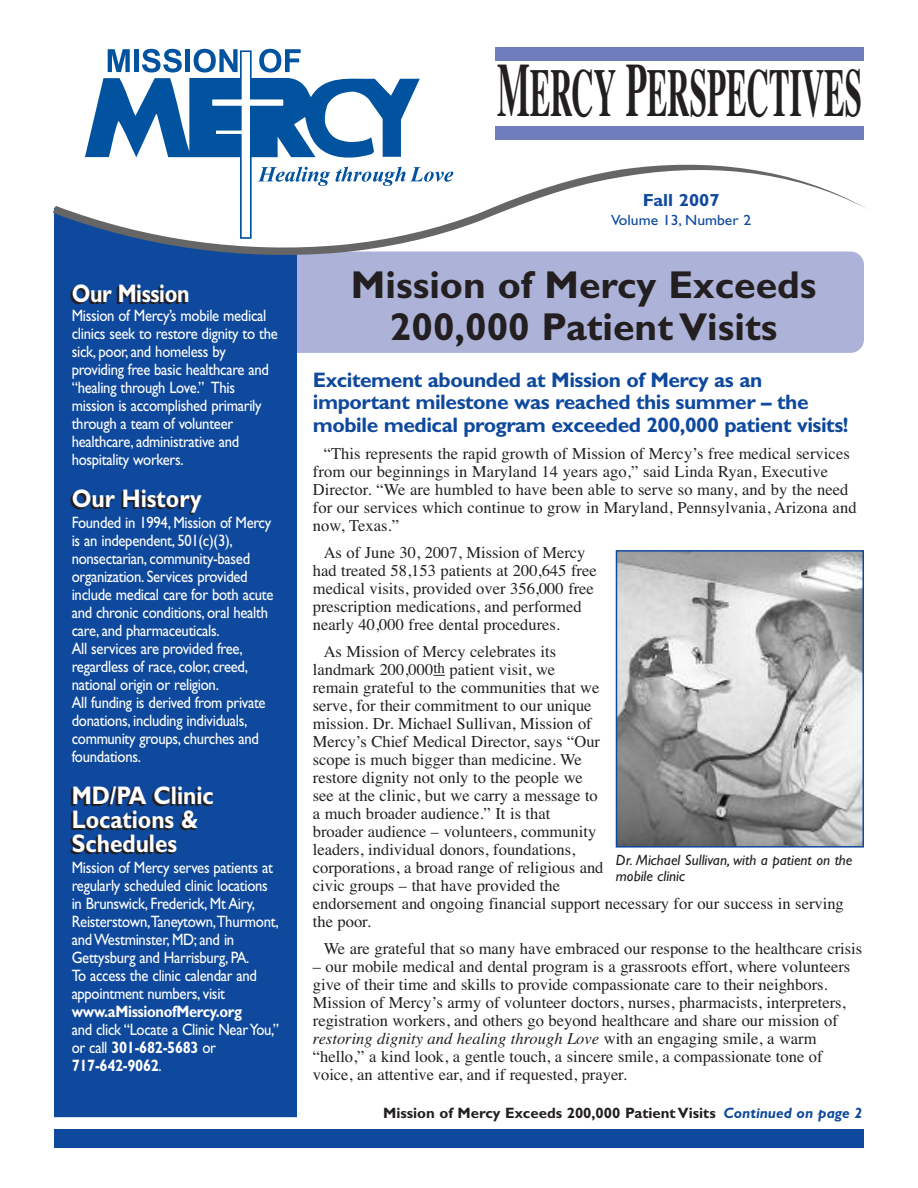
<style>
.page{position:relative;width:918px;height:1188px;background:#fff}
.page>*{position:absolute;margin:0;border:0;box-sizing:border-box;transform-origin:0 0}
.t1{font:700 67.95px "Times";color:#231f20;scale:.46 1}
.t2{font:700 39px/42px "Gill Sans";color:#231f20;text-align:center}
.t3{font:700 25.5px/24px "Gill Sans";color:#fff;scale:.89 1}
.t4{font:700 25.5px "Gill Sans";color:#fff;scale:.84 1}
.t5{font:700 21px/22.5px "Gill Sans";letter-spacing:-.02em;color:#0f499d}
.t6{font:700 17.55px "Gill Sans";color:#0f499d;scale:1.05 1}
.t7{font:16.5px/18px "Times";color:#231f20}
.t8{font:16.5px/18px "Gill Sans";letter-spacing:-.02em;color:#fff;scale:.89 1}
.t9{font:700 16.5px "Gill Sans";letter-spacing:-.02em;color:#fff;scale:.89 1}
.t10{font:700 15px "Gill Sans";color:#231f20}
.t11{font:italic 15px/16.5px "Gill Sans";color:#231f20}
.t12{font:14.85px "Gill Sans";color:#0f499d;scale:1.05 1}
.s1{font-weight:700}
.s2{font-size:76.05px}
.s3{font-size:15px}
.s4{font-style:italic}
.s5{font-style:italic;color:#0f499d}
</style>
<div class="page">
<div style="left:281px;top:252px;width:583px;height:101px;background:#adb3d8;border-radius:14px"></div>
<div style="left:54px;top:261px;width:243px;height:856px;background:#0f499d"></div>
<svg style="left:85px;top:49px;width:335px;height:109px"></svg>
<svg style="left:53px;top:158px;width:814px;height:103px"></svg>
<div style="left:54px;top:1129px;width:810px;height:19px;background:#0f499d"></div>
<div style="left:496px;top:126px;width:368px;height:13px;background:#6f7dbc"></div>
<div style="left:496px;top:47px;width:368px;height:14px;background:#6f7dbc"></div>
<img style="left:619px;top:553px;width:242px;height:292px">
<div style="left:616px;top:550px;width:248px;height:298px;border:2px solid #0f499d"></div>
<svg style="left:433px;top:675px;width:12px;height:1px"></svg>
<h3 class="t4" style="left:72px;top:284px;width:142px">Our Mission</h3>
<p class="t8" style="left:72px;top:308px;width:233px">Mission of Mercy’s mobile medical clinics seek to restore dignity to the sick, poor, and homeless by providing free basic healthcare and “healing through Love.” This mission is accomplished primarily through a team of volunteer healthcare, administrative and hospitality workers.</p>
<h3 class="t3" style="left:72px;top:489px;width:148px">Our History</h3>
<p class="t8" style="left:72px;top:515px;width:228px">Founded in 1994, Mission of Mercy is an independent, 501(c)(3), nonsectarian, community-based organization. Services provided include medical care for both acute and chronic conditions, oral health care, and pharmaceuticals.<br>All services are provided free, regardless of race, color, creed, national origin or religion.<br>All funding is derived from private donations, including individuals, community groups, churches and foundations.</p>
<h3 class="t3" style="left:72px;top:786px;width:161px">MD/PA Clinic<br>Locations &amp;<br>Schedules</h3>
<p class="t8" style="left:72px;top:860px;width:234px">Mission of Mercy serves patients at regularly scheduled clinic locations in Brunswick, Frederick, Mt Airy, Reisterstown,Taneytown,Thurmont, and Westminster, MD; and in Gettysburg and Harrisburg, PA.<br>To access the clinic calendar and appointment numbers, visit</p>
<p class="t9" style="left:72px;top:1006px;width:193px">www.aMissionofMercy.org</p>
<p class="t8" style="left:72px;top:1022px;width:234px">and click “Locate a Clinic NearYou,” or call <span class="s1">301-682-5683</span> or<br><span class="s1">717-642-9062</span>.</p>
<h1 class="t1" style="left:497px;top:53px;width:795px"><span class="s2">M</span>ERCY <span class="s2">P</span>ERSPECTIVES</h1>
<p class="t6" style="left:643px;top:194px;width:75px">Fall 2007</p>
<p class="t12" style="left:611px;top:215px;width:135px">Volume 13, Number 2</p>
<h2 class="t2" style="left:351px;top:267px;width:467px">Mission of Mercy Exceeds<br>200,000 Patient Visits</h2>
<p class="t5" style="left:313px;top:370px;width:537px">Excitement abounded at Mission of Mercy as an important milestone was reached this summer – the mobile medical program exceeded 200,000 patient visits!</p>
<p class="t7" style="left:313px;top:444px;width:545px;text-indent:11px">“This represents the rapid growth of Mission of Mercy’s free medical services from our beginnings in Maryland 14 years ago,” said Linda Ryan, Executive Director. “We are humbled to have been able to serve so many, and by the need for our services which continue to grow in Maryland, Pennsylvania, Arizona and now, Texas.”</p>
<p class="t7" style="left:313px;top:543px;width:285px;text-indent:11px">As of June 30, 2007, Mission of Mercy had treated 58,153 patients at 200,645 free medical visits, provided over 356,000 free prescription medications, and performed nearly 40,000 free dental procedures.</p>
<p class="t7" style="left:313px;top:642px;width:533px;text-indent:11px">As Mission of Mercy celebrates its<br>landmark 200,000<span class="s3">th</span> patient visit, we<br>remain grateful to the communities that we<br>serve, for their commitment to our unique<br>mission. Dr. Michael Sullivan, Mission of<br>Mercy’s Chief Medical Director, says “Our<br>scope is much bigger than medicine. We<br>restore dignity not only to the people we<br>see at the clinic, but we carry a message to<br>a much broader audience.” It is that<br>broader audience – volunteers, community<br>leaders, individual donors, foundations,<br>corporations, a broad range of religious and<br>civic groups – that have provided the<br>endorsement and ongoing financial support necessary for our success in serving the poor.</p>
<p class="t7" style="left:324px;top:939px;width:540px">We are grateful that so many have embraced our response to the healthcare crisis</p>
<p class="t7" style="left:313px;top:957px;width:539px">– our mobile medical and dental program is a grassroots effort, where volunteers give of their time and skills to provide compassionate care to their neighbors.<br>Mission of Mercy’s army of volunteer doctors, nurses, pharmacists, interpreters, registration workers, and others go beyond healthcare and share our mission of <span class="s4">restoring dignity and healing through Love</span> with an engaging smile, a warm “hello,” a kind look, a gentle touch, a sincere smile, a compassionate tone of voice, an attentive ear, and if requested, prayer.</p>
<p class="t11" style="left:616px;top:853px;width:238px">Dr. Michael Sullivan, with a patient on the mobile clinic</p>
<p class="t10" style="left:383px;top:1107px;width:481px">Mission of Mercy Exceeds 200,000 Patient Visits <span class="s5">Continued on page 2</span></p>
</div>
